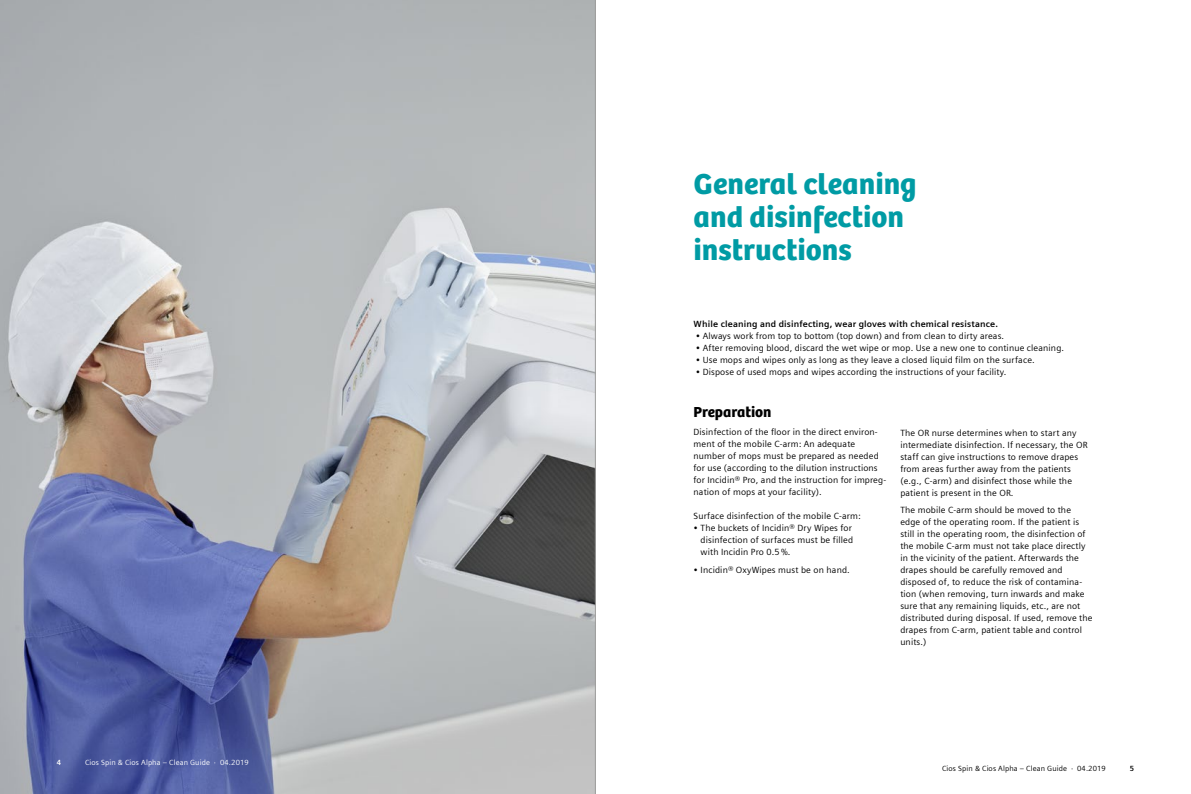
<style>
.page{position:relative;width:1191px;height:794px;background:#fff}
.page>*{position:absolute;margin:0;border:0;box-sizing:border-box;transform-origin:0 0}
.t1{font:30px/33px "SH Bree Headline Regular";color:#009ba4}
.t2{font:15px "SH Bree Headline Regular";color:#000}
.t3{font:9px/12px "Siemens Sans";letter-spacing:.015em;color:#000}
.t4{font:700 9px "Siemens Sans";letter-spacing:.015em;color:#000}
.t5{font:7.5px "Siemens Sans";letter-spacing:.015em;color:#000}
.t6{font:7.5px "Siemens Sans";letter-spacing:.015em;color:#fff}
.t7{font:700 7.5px "Siemens Sans";color:#000}
.t8{font:700 7.5px "Siemens Sans";color:#fff}
</style>
<div class="page">
<img style="left:0;top:0;width:595px;height:794px">
<hr style="left:595px;top:0;width:1px;height:794px;background:#9d9d9c">
<p class="t8" style="left:57px;top:756px;width:6px">4</p>
<p class="t6" style="left:85px;top:756px;width:165px">Cios Spin &amp; Cios Alpha – Clean Guide · 04.2019</p>
<h1 class="t1" style="left:693px;top:167px;width:224px">General cleaning and disinfection instructions</h1>
<p class="t4" style="left:693px;top:317px;width:306px">While cleaning and disinfecting, wear gloves with chemical resistance.</p>
<p class="t3" style="left:695px;top:329px;width:310px">• Always work from top to bottom (top down) and from clean to dirty areas.</p>
<p class="t3" style="left:695px;top:341px;width:370px">• After removing blood, discard the wet wipe or mop. Use a new one to continue cleaning.</p>
<p class="t3" style="left:695px;top:353px;width:340px">• Use mops and wipes only as long as they leave a closed liquid film on the surface.</p>
<p class="t3" style="left:695px;top:365px;width:312px">• Dispose of used mops and wipes according the instructions of your facility.</p>
<h2 class="t2" style="left:693px;top:400px;width:79px">Preparation</h2>
<p class="t3" style="left:693px;top:425px;width:194px">Disinfection of the floor in the direct environ&shy;ment of the mobile C-arm: An adequate number of mops must be prepared as needed for use (according to the dilution instructions for Incidin® Pro, and the instruction for impreg&shy;nation of mops at your facility).</p>
<p class="t3" style="left:693px;top:509px;width:169px">Surface disinfection of the mobile C-arm:</p>
<p class="t3" style="left:700px;top:521px;width:154px;text-indent:-7px">• The buckets of Incidin® Dry Wipes for disinfection of surfaces must be filled with Incidin Pro 0.5 %.</p>
<p class="t3" style="left:693px;top:563px;width:158px">• Incidin® OxyWipes must be on hand.</p>
<p class="t3" style="left:900px;top:426px;width:189px">The OR nurse determines when to start any intermediate disinfection. If necessary, the OR staff can give instructions to remove drapes from areas further away from the patients (e.g., C-arm) and disinfect those while the patient is present in the OR.</p>
<p class="t3" style="left:900px;top:503px;width:194px">The mobile C-arm should be moved to the edge of the operating room. If the patient is still in the operating room, the disinfection of the mobile C-arm must not take place directly in the vicinity of the patient. Afterwards the drapes should be carefully removed and disposed of, to reduce the risk of contamina&shy;tion (when removing, turn inwards and make sure that any remaining liquids, etc., are not distributed during disposal. If used, remove the drapes from C-arm, patient table and control units.)</p>
<p class="t5" style="left:942px;top:762px;width:165px">Cios Spin &amp; Cios Alpha – Clean Guide · 04.2019</p>
<p class="t7" style="left:1130px;top:762px;width:6px">5</p>
</div>
